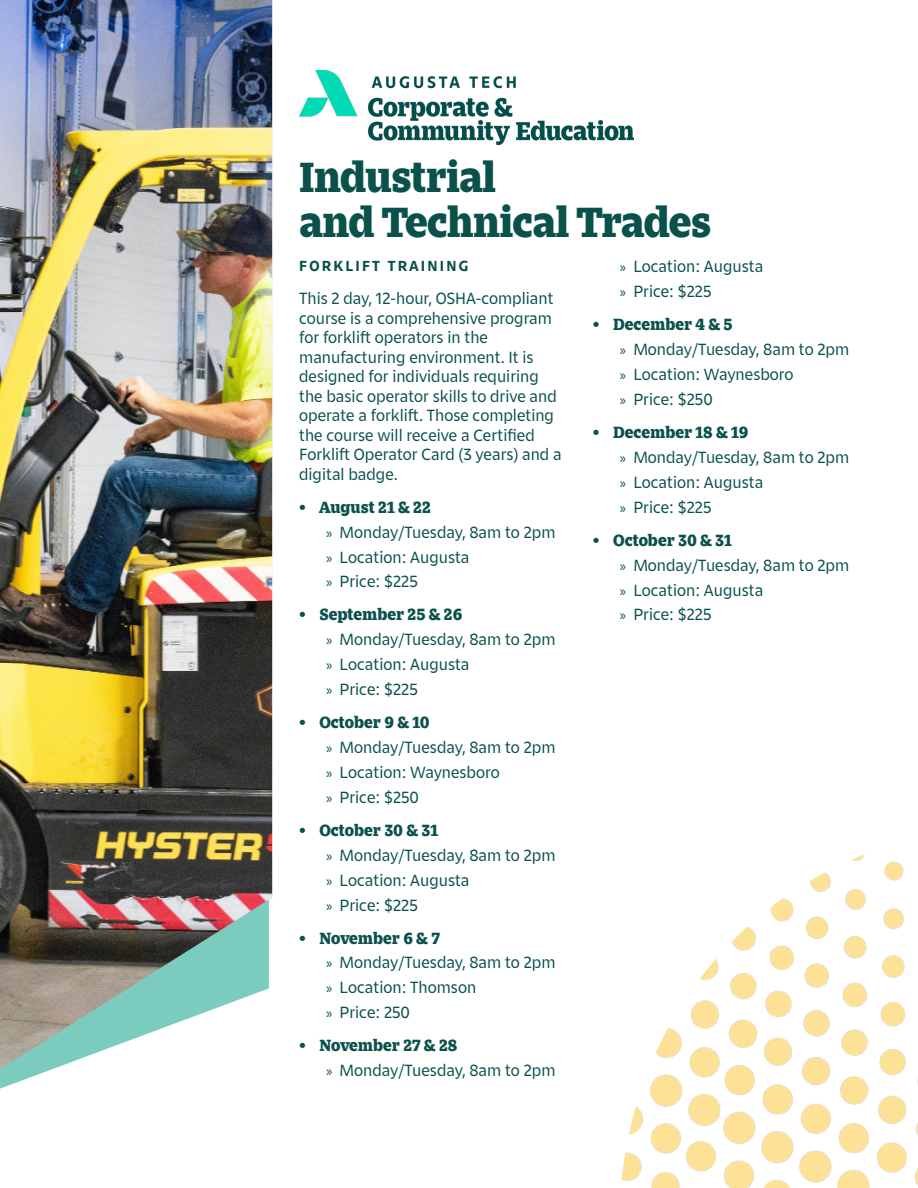
<style>
.page{position:relative;width:918px;height:1188px;background:#fff}
.page>*{position:absolute;margin:0;border:0;box-sizing:border-box;transform-origin:0 0}
.Headline_Large{font:900 39px "Zin Slab";letter-spacing:-.025em;color:#0a514c}
.Body_Copy{font:15px/19.5px "Zin Sans";color:#0a514c}
.t1{font:900 15px "Zin Slab";color:#0a514c}
.Subheader{font:700 13.5px "Zin Sans";letter-spacing:.165em;color:#0a514c}
.s1{font-family:"Myriad Pro"}
</style>
<div class="page">
<img style="left:621px;top:854px;width:297px;height:334px">
<img style="left:0;top:0;width:272px;height:1069px">
<img style="left:299px;top:70px;width:335px;height:75px">
<p class="Headline_Large" style="left:299px;top:154px;width:198px">Industrial</p>
<p class="Headline_Large" style="left:299px;top:199px;width:414px">and Technical Trades</p>
<p class="Subheader" style="left:299px;top:258px;width:171px">FORKLIFT TRAINING</p>
<p class="Body_Copy" style="left:299px;top:289px;width:264px">This 2 day, 12-hour, OSHA-compliant course is a comprehensive program for forklift operators in the manufacturing environment. It is designed for individuals requiring the basic operator skills to drive and operate a forklift. Those completing the course will receive a Certified Forklift Operator Card (3 years) and a digital badge.</p>
<p class="t1" style="left:299px;top:498px;width:133px">• August 21 &amp; 22</p>
<p class="Body_Copy" style="left:326px;top:522px;width:231px"><span class="s1">»</span> Monday/Tuesday, 8am to 2pm</p>
<p class="Body_Copy" style="left:326px;top:547px;width:145px"><span class="s1">»</span> Location: Augusta</p>
<p class="Body_Copy" style="left:326px;top:572px;width:93px"><span class="s1">»</span> Price: $225</p>
<p class="t1" style="left:299px;top:606px;width:165px">• September 25 &amp; 26</p>
<p class="Body_Copy" style="left:326px;top:630px;width:231px"><span class="s1">»</span> Monday/Tuesday, 8am to 2pm</p>
<p class="Body_Copy" style="left:326px;top:655px;width:145px"><span class="s1">»</span> Location: Augusta</p>
<p class="Body_Copy" style="left:326px;top:680px;width:93px"><span class="s1">»</span> Price: $225</p>
<p class="t1" style="left:299px;top:713px;width:132px">• October 9 &amp; 10</p>
<p class="Body_Copy" style="left:326px;top:738px;width:231px"><span class="s1">»</span> Monday/Tuesday, 8am to 2pm</p>
<p class="Body_Copy" style="left:326px;top:763px;width:175px"><span class="s1">»</span> Location: Waynesboro</p>
<p class="Body_Copy" style="left:326px;top:787px;width:94px"><span class="s1">»</span> Price: $250</p>
<p class="t1" style="left:299px;top:821px;width:140px">• October 30 &amp; 31</p>
<p class="Body_Copy" style="left:326px;top:845px;width:231px"><span class="s1">»</span> Monday/Tuesday, 8am to 2pm</p>
<p class="Body_Copy" style="left:326px;top:870px;width:145px"><span class="s1">»</span> Location: Augusta</p>
<p class="Body_Copy" style="left:326px;top:895px;width:93px"><span class="s1">»</span> Price: $225</p>
<p class="t1" style="left:299px;top:929px;width:142px">• November 6 &amp; 7</p>
<p class="Body_Copy" style="left:326px;top:953px;width:231px"><span class="s1">»</span> Monday/Tuesday, 8am to 2pm</p>
<p class="Body_Copy" style="left:326px;top:978px;width:152px"><span class="s1">»</span> Location: Thomson</p>
<p class="Body_Copy" style="left:326px;top:1003px;width:85px"><span class="s1">»</span> Price: 250</p>
<p class="t1" style="left:299px;top:1036px;width:160px">• November 27 &amp; 28</p>
<p class="Body_Copy" style="left:326px;top:1061px;width:231px"><span class="s1">»</span> Monday/Tuesday, 8am to 2pm</p>
<p class="Body_Copy" style="left:620px;top:257px;width:145px"><span class="s1">»</span> Location: Augusta</p>
<p class="Body_Copy" style="left:620px;top:282px;width:93px"><span class="s1">»</span> Price: $225</p>
<p class="t1" style="left:593px;top:315px;width:141px">• December 4 &amp; 5</p>
<p class="Body_Copy" style="left:620px;top:340px;width:231px"><span class="s1">»</span> Monday/Tuesday, 8am to 2pm</p>
<p class="Body_Copy" style="left:620px;top:365px;width:175px"><span class="s1">»</span> Location: Waynesboro</p>
<p class="Body_Copy" style="left:620px;top:390px;width:94px"><span class="s1">»</span> Price: $250</p>
<p class="t1" style="left:593px;top:423px;width:157px">• December 18 &amp; 19</p>
<p class="Body_Copy" style="left:620px;top:448px;width:231px"><span class="s1">»</span> Monday/Tuesday, 8am to 2pm</p>
<p class="Body_Copy" style="left:620px;top:472px;width:145px"><span class="s1">»</span> Location: Augusta</p>
<p class="Body_Copy" style="left:620px;top:497px;width:93px"><span class="s1">»</span> Price: $225</p>
<p class="t1" style="left:593px;top:531px;width:140px">• October 30 &amp; 31</p>
<p class="Body_Copy" style="left:620px;top:555px;width:231px"><span class="s1">»</span> Monday/Tuesday, 8am to 2pm</p>
<p class="Body_Copy" style="left:620px;top:580px;width:145px"><span class="s1">»</span> Location: Augusta</p>
<p class="Body_Copy" style="left:620px;top:605px;width:93px"><span class="s1">»</span> Price: $225</p>
</div>
